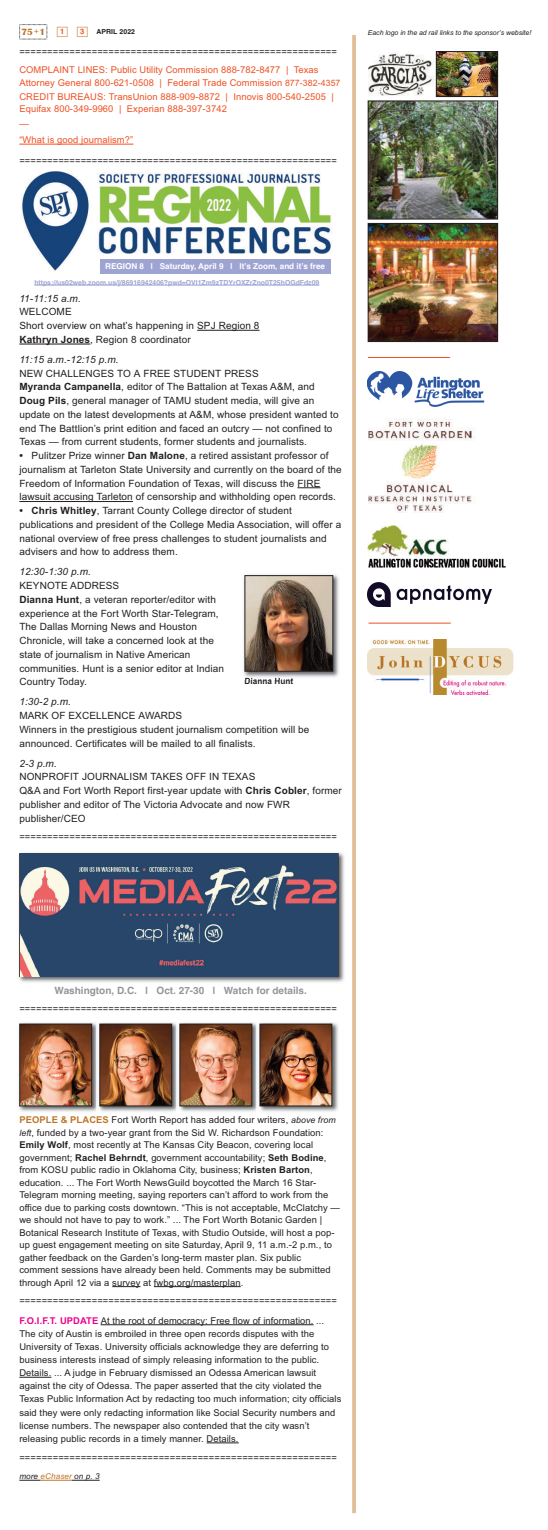
<style>
.page{position:relative;width:548px;height:1530px;background:#fff}
.page>*{position:absolute;margin:0;border:0;box-sizing:border-box;transform-origin:0 0}
.t1{font:10px/13.8px "Arial";letter-spacing:.01em;color:#231f20}
.t2{font:italic 10px "Arial";letter-spacing:.01em;color:#231f20}
.t3{font:700 10px "Helvetica";color:#939598}
.t4{font:9.38px/12.5px "Arial";letter-spacing:.01em;color:#231f20}
.t5{font:9.38px/12.5px "Arial";letter-spacing:.01em;color:#f05022}
.t6{font:700 9.38px "Britannic";color:#bd7528}
.t7{font:700 8.12px "Helvetica";color:#fff}
.t8{font:italic 8.12px "Arial";letter-spacing:.01em;color:#231f20}
.t9{font:700 8.12px "Arial";letter-spacing:.01em;color:#231f20}
.t10{font:700 7.5px "Helvetica";color:#f05022}
.t11{font:700 6.88px "Helvetica";color:#9da4d2}
.t12{font:italic 6.88px "Arial";color:#231f20}
.t13{font:700 6.88px "Helvetica";letter-spacing:.015em;color:#231f20}
.s1{font-size:8.12px}
.s2{font-size:8.75px}
.s3{font-weight:700}
.s4{font-weight:700;color:#bd7528}
.s5{font-style:italic;font-size:8.75px}
.s6{font-weight:700;color:#ed028c}
.s7{color:#bd7528}
</style>
<div class="page">
<hr style="left:19px;top:144px;width:114px;height:1px;background:#f05022">
<svg style="left:352px;top:35px;width:4px;height:1478px;background:#e2c19c"></svg>
<img style="left:368px;top:371px;width:117px;height:36px">
<img style="left:368px;top:583px;width:123px;height:23px">
<img style="left:368px;top:526px;width:80px;height:31px">
<img style="left:368px;top:558px;width:138px;height:10px">
<hr style="left:368px;top:357px;width:82px;height:1px;background:#f05022">
<hr style="left:368px;top:623px;width:82px;height:1px;background:#f05022">
<img style="left:368px;top:52px;width:68px;height:44px">
<img style="left:370px;top:225px;width:125px;height:115px">
<div style="left:368px;top:223px;width:129px;height:119px;border:1px solid #231f20"></div>
<img style="left:370px;top:103px;width:125px;height:114px">
<div style="left:368px;top:101px;width:129px;height:118px;border:1px solid #231f20"></div>
<img style="left:438px;top:53px;width:57px;height:42px">
<div style="left:436px;top:51px;width:61px;height:46px;border:1px solid #231f20"></div>
<div style="left:368px;top:639px;width:148px;height:57px;background:linear-gradient(to bottom,#fefdfd,#fffffe)"></div>
<img style="left:368px;top:639px;width:146px;height:55px">
<div style="left:77px;top:27px;width:11px;height:10px;border:1px solid #dbb183"></div>
<div style="left:57px;top:27px;width:11px;height:10px;border:1px solid #dbb183"></div>
<hr style="left:197px;top:330px;width:62px;height:1px;background:#231f20">
<hr style="left:19px;top:344px;width:71px;height:1px;background:#231f20">
<svg style="left:297px;top:487px;width:23px;height:1px"></svg>
<hr style="left:19px;top:501px;width:114px;height:1px;background:#231f20">
<img style="left:368px;top:419px;width:107px;height:93px">
<svg style="left:19px;top:24px;width:29px;height:16px"></svg>
<svg style="left:112px;top:1286px;width:28px;height:1px"></svg>
<hr style="left:154px;top:1286px;width:87px;height:1px;background:#231f20">
<hr style="left:101px;top:1324px;width:212px;height:1px;background:#231f20">
<hr style="left:19px;top:1377px;width:32px;height:1px;background:#231f20">
<hr style="left:206px;top:1443px;width:33px;height:1px;background:#231f20">
<svg style="left:19px;top:1480px;width:22px;height:1px"></svg>
<hr style="left:41px;top:1480px;width:31px;height:1px;background:#bd7528">
<svg style="left:72px;top:1480px;width:28px;height:1px"></svg>
<img style="left:18px;top:1022px;width:321px;height:90px">
<img style="left:21px;top:1026px;width:69px;height:78px">
<div style="left:19px;top:1024px;width:73px;height:82px;border:1px solid #231f20"></div>
<img style="left:101px;top:1026px;width:69px;height:78px">
<div style="left:99px;top:1024px;width:73px;height:82px;border:1px solid #231f20"></div>
<img style="left:181px;top:1026px;width:69px;height:78px">
<div style="left:179px;top:1024px;width:73px;height:82px;border:1px solid #231f20"></div>
<img style="left:261px;top:1026px;width:69px;height:78px">
<div style="left:259px;top:1024px;width:73px;height:82px;border:1px solid #231f20"></div>
<img style="left:97px;top:173px;width:235px;height:101px">
<img style="left:22px;top:172px;width:67px;height:99px">
<div style="left:100px;top:259px;width:230px;height:15px;background:#9da4d2"></div>
<hr style="left:34px;top:285px;width:285px;height:1px;background:#9da4d2">
<img style="left:243px;top:574px;width:96px;height:106px">
<img style="left:245px;top:678px;width:48px;height:2px">
<img style="left:246px;top:577px;width:85px;height:93px">
<div style="left:244px;top:575px;width:89px;height:97px;border:1px solid #231f20"></div>
<img style="left:19px;top:852px;width:325px;height:130px">
<img style="left:20px;top:854px;width:318px;height:122px">
<p class="t6" style="left:22px;top:26px;width:25px">75<span class="s1">+</span>1</p>
<p class="t13" style="left:96px;top:28px;width:40px">APRIL 2022</p>
<p class="t12" style="left:368px;top:29px;width:165px">Each logo in the ad rail links to the sponsor’s website!</p>
<p class="t10" style="left:60px;top:27px;width:6px">1</p>
<p class="t10" style="left:80px;top:27px;width:6px">3</p>
<p class="t4" style="left:19px;top:45px;width:319px">=========================================================</p>
<p class="t5" style="left:19px;top:64px;width:322px">COMPLAINT LINES: Public Utility Commission 888-782-8477 | Texas<br>Attorney General 800-621-0508 | Federal Trade Commission <span class="s2">877-382-4357</span></p>
<p class="t5" style="left:19px;top:90px;width:316px">CREDIT BUREAUS: TransUnion 888-909-8872 | Innovis 800-540-2505 |<br>Equifax 800-349-9960 | Experian 888-397-3742</p>
<p class="t5" style="left:19px;top:116px;width:115px;line-height:15.6px">—<br>“What is good journalism?”</p>
<p class="t4" style="left:19px;top:154px;width:319px">=========================================================</p>
<p class="t7" style="left:105px;top:262px;width:221px">REGION 8 | Saturday, April 9 | It’s Zoom, and it’s free</p>
<p class="t11" style="left:34px;top:278px;width:286px">https://us02web.zoom.us/j/86916942406?pwd=OVl1Zm9zTDYrOXZrZno0T25hOGdFdz09</p>
<p class="t2" style="left:19px;top:292px;width:63px">11-11:15 a.m.</p>
<p class="t1" style="left:19px;top:305px;width:241px">WELCOME<br>Short overview on what’s happening in SPJ Region 8<br><span class="s3">Kathryn Jones</span>, Region 8 coordinator</p>
<p class="t2" style="left:19px;top:354px;width:101px">11:15 a.m.-12:15 p.m.</p>
<p class="t1" style="left:19px;top:366px;width:321px">NEW CHALLENGES TO A FREE STUDENT PRESS<br><span class="s3">Myranda Campanella</span>, editor of The Battalion at Texas A&amp;M, and <span class="s3">Doug Pils</span>, general manager of TAMU student media, will give an update on the latest developments at A&amp;M, whose president wanted to end The Battlion’s print edition and faced an outcry — not confined to Texas — from current students, former students and journalists.</p>
<p class="t1" style="left:19px;top:449px;width:324px"><span class="s3">•</span> Pulitzer Prize winner <span class="s3">Dan Malone</span>, a retired assistant professor of journalism at Tarleton State University and currently on the board of the Freedom of Information Foundation of Texas, will discuss the FIRE lawsuit accusing Tarleton of censorship and withholding open records.</p>
<p class="t1" style="left:19px;top:504px;width:323px"><span class="s3">• Chris Whitley</span>, Tarrant County College director of student publications and president of the College Media Association, will offer a national overview of free press challenges to student journalists and advisers and how to address them.</p>
<p class="t2" style="left:19px;top:566px;width:73px">12:30-1:30 p.m.</p>
<p class="t1" style="left:19px;top:579px;width:206px">KEYNOTE ADDRESS<br><span class="s3">Dianna Hunt</span>, a veteran reporter/editor with experience at the Fort Worth Star-Telegram, The Dallas Morning News and Houston Chronicle, will take a concerned look at the state of journalism in Native American communities. Hunt is a senior editor at Indian Country Today.</p>
<p class="t2" style="left:19px;top:696px;width:53px">1:30-2 p.m.</p>
<p class="t1" style="left:19px;top:709px;width:291px">MARK OF EXCELLENCE AWARDS<br>Winners in the prestigious student journalism competition will be announced. Certificates will be mailed to all finalists.</p>
<p class="t2" style="left:19px;top:757px;width:39px">2-3 p.m.</p>
<p class="t1" style="left:19px;top:770px;width:324px">NONPROFIT JOURNALISM TAKES OFF IN TEXAS<br>Q&amp;A and Fort Worth Report first-year update with <span class="s3">Chris Cobler</span>, former publisher and editor of The Victoria Advocate and now FWR publisher/CEO</p>
<p class="t4" style="left:19px;top:831px;width:319px">=========================================================</p>
<p class="t9" style="left:244px;top:676px;width:50px">Dianna Hunt</p>
<p class="t3" style="left:55px;top:984px;width:254px">Washington, D.C. | Oct. 27-30 | Watch for details.</p>
<p class="t4" style="left:19px;top:1002px;width:319px">=========================================================</p>
<p class="t4" style="left:19px;top:1114px;width:322px"><span class="s4">PEOPLE &amp; PLACES</span> Fort Worth Report has added four writers, <span class="s5">above from left</span>, funded by a two-year grant from the Sid W. Richardson Foundation:<br><span class="s3">Emily Wolf</span>, most recently at The Kansas City Beacon, covering local government; <span class="s3">Rachel Behrndt</span>, government accountability; <span class="s3">Seth Bodine</span>, from KOSU public radio in Oklahoma City, business; <span class="s3">Kristen Barton</span>, education. ... The Fort Worth NewsGuild boycotted the March 16 Star-Telegram morning meeting, saying reporters can’t afford to work from the office due to parking costs downtown. “This is not acceptable, McClatchy — we should not have to pay to work.” ... The Fort Worth Botanic Garden | Botanical Research Institute of Texas, with Studio Outside, will host a pop&shy;up guest engagement meeting on site Saturday, April 9, 11 a.m.-2 p.m., to gather feedback on the Garden’s long-term master plan. Six public comment sessions have already been held. Comments may be submitted through April 12 via a survey at fwbg.org/masterplan.</p>
<p class="t4" style="left:19px;top:1291px;width:319px;line-height:19.4px">=========================================================<br><span class="s6">F.O.I.F.T. UPDATE</span> At the root of democracy: Free flow of information. ...</p>
<p class="t4" style="left:19px;top:1327px;width:323px;line-height:13.1px">The city of Austin is embroiled in three open records disputes with the University of Texas. University officials acknowledge they are deferring to business interests instead of simply releasing information to the public.<br>Details. ... A judge in February dismissed an Odessa American lawsuit against the city of Odessa. The paper asserted that the city violated the Texas Public Information Act by redacting too much information; city officials said they were only redacting information like Social Security numbers and license numbers. The newspaper also contended that the city wasn’t releasing public records in a timely manner. Details.</p>
<p class="t4" style="left:19px;top:1452px;width:319px">=========================================================</p>
<p class="t8" style="left:19px;top:1472px;width:82px">more <span class="s7">eChaser</span> on p. 3</p>
</div>
